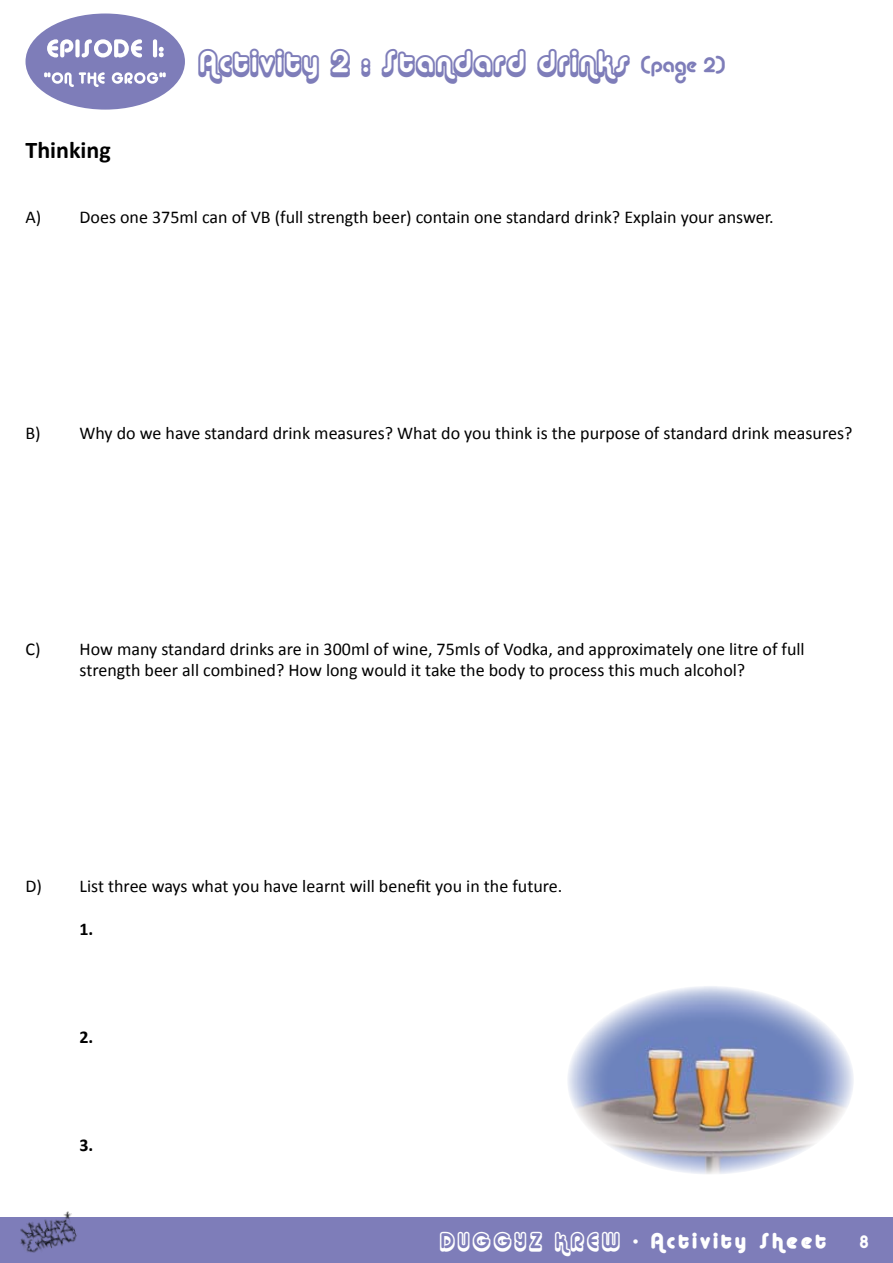
<style>
.page{position:relative;width:893px;height:1263px;background:#fff}
.page>*{position:absolute;margin:0;border:0;box-sizing:border-box;transform-origin:0 0}
.t1{font:30px "Alba Super";letter-spacing:.06em;color:#7e7db9}
.t2{font:700 24px "Calibri";color:#000}
.t3{font:21px "Alba Matter";letter-spacing:.18em;color:#fff}
.t4{font:18px/21.6px "Calibri";color:#000;text-align:center}
.t5{font:700 18px "Calibri";color:#000}
.t6{font:18px "Alba";color:#fff}
.s1{font-family:"Alba";font-size:21px}
.s2{font-family:"Alba Super"}
</style>
<div class="page">
<div style="left:0;top:1217px;width:893px;height:46px;background:#7e7db9"></div>
<img style="left:20px;top:1211px;width:57px;height:42px">
<img style="left:568px;top:986px;width:286px;height:188px">
<div style="left:26px;top:14px;width:159px;height:96px;background:#7e7db9;border-radius:50%"></div>
<svg style="left:44px;top:72px;width:122px;height:15px"></svg>
<svg style="left:47px;top:39px;width:117px;height:18px"></svg>
<h2 class="t2" style="left:26px;top:135px;width:87px">Thinking</h2>
<h1 class="t1" style="left:198px;top:44px;width:528px">Activity 2 : Standard drinks <span class="s1">(page 2)</span></h1>
<p class="t4" style="left:26px;top:205px;width:750px">A) Does one 375ml can of VB (full strength beer) contain one standard drink? Explain your answer.</p>
<p class="t4" style="left:26px;top:421px;width:828px">B) Why do we have standard drink measures? What do you think is the purpose of standard drink measures?</p>
<p class="t4" style="left:26px;top:637px;width:781px">C) How many standard drinks are in 300ml of wine, 75mls of Vodka, and approximately one litre of full strength beer all combined? How long would it take the body to process this much alcohol?</p>
<p class="t4" style="left:26px;top:875px;width:538px">D) List three ways what you have learnt will benefit you in the future.</p>
<p class="t5" style="left:80px;top:918px;width:15px">1.</p>
<p class="t5" style="left:80px;top:1026px;width:15px">2.</p>
<p class="t5" style="left:80px;top:1134px;width:15px">3.</p>
<p class="t3" style="left:440px;top:1228px;width:387px"><span class="s2">DUGGYZ KREW</span> - Activity Sheet</p>
<p class="t6" style="left:859px;top:1231px;width:11px">8</p>
</div>
